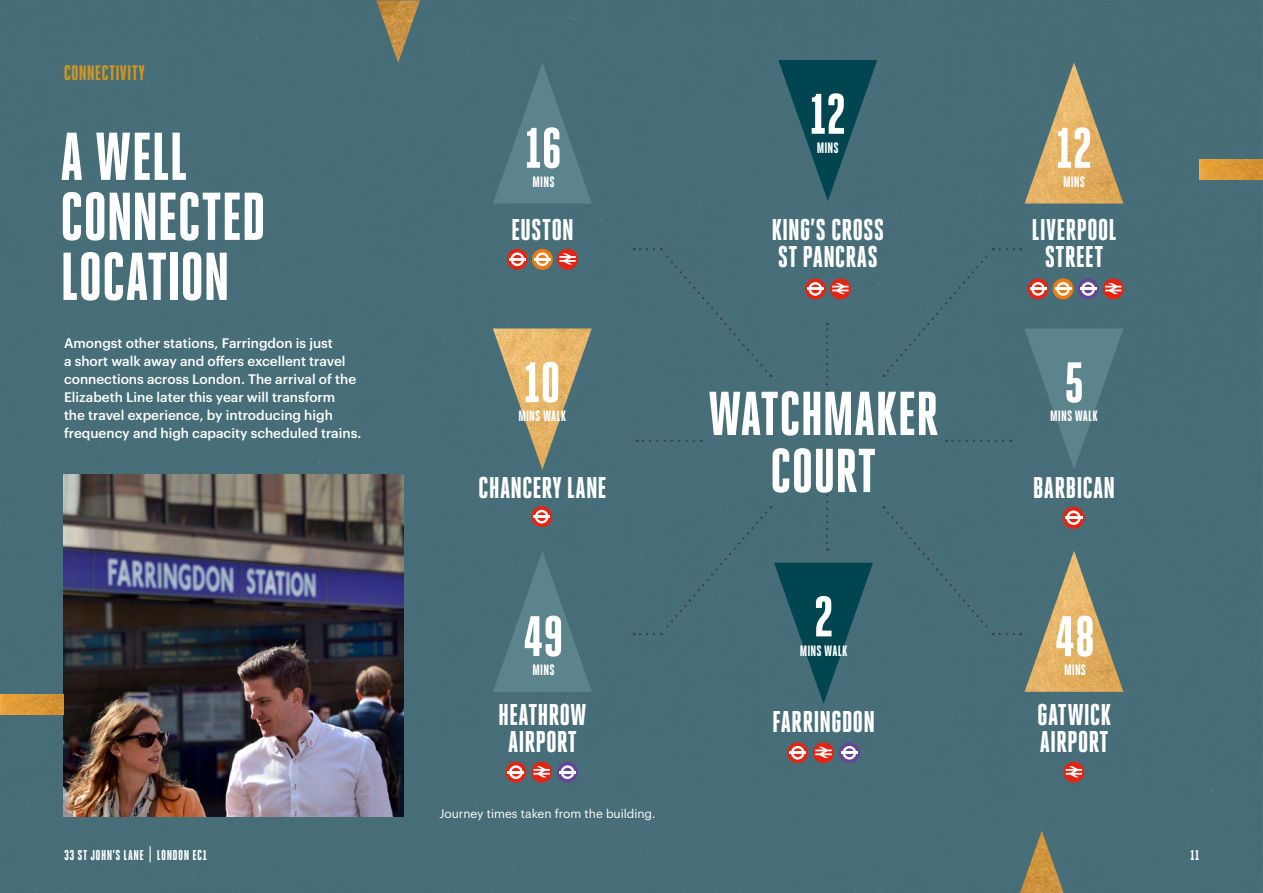
<style>
.page{position:relative;width:1263px;height:893px;background:#476e78}
.page>*{position:absolute;margin:0;border:0;box-sizing:border-box;transform-origin:0 0}
._5CP_language_pull{font:800 67.5px/60px "Heroic Condensed";letter-spacing:-.01em;color:#fff}
._5CP_language_pull-2{font:800 57px "Heroic Condensed";color:#fff}
._5CP_Stand_First{font:800 30px/27px "Heroic Condensed";letter-spacing:.005em;color:#fff;text-align:center}
._5CP_Page_Heading{font:800 21px "Heroic Condensed";letter-spacing:.01em;color:#ce9522}
._5CP_Stand_First-2{font:800 15px "Heroic Condensed";letter-spacing:.005em;color:#fff}
.t1{font:800 14.25px "Heroic Condensed";letter-spacing:.03em;color:#fff}
.t2{font:500 13.5px/18px "Graphik";color:#fff}
.t3{font:12px "Graphik";color:#fff}
.s1{font-size:18.6px}
</style>
<div class="page">
<img style="left:64px;top:474px;width:340px;height:342px">
<svg style="left:826px;top:323px;width:2px;height:61px"></svg>
<svg style="left:637px;top:440px;width:57px;height:2px"></svg>
<svg style="left:946px;top:440px;width:57px;height:2px"></svg>
<svg style="left:660px;top:248px;width:111px;height:129px"></svg>
<svg style="left:634px;top:248px;width:20px;height:2px"></svg>
<svg style="left:883px;top:248px;width:111px;height:129px"></svg>
<svg style="left:1000px;top:248px;width:21px;height:2px"></svg>
<svg style="left:634px;top:633px;width:20px;height:2px"></svg>
<svg style="left:883px;top:506px;width:111px;height:129px"></svg>
<svg style="left:493px;top:63px;width:99px;height:141px"></svg>
<svg style="left:493px;top:551px;width:99px;height:141px"></svg>
<img style="left:1024px;top:62px;width:99px;height:142px">
<img style="left:1024px;top:551px;width:99px;height:141px">
<svg style="left:778px;top:60px;width:99px;height:141px"></svg>
<img style="left:493px;top:328px;width:99px;height:142px">
<svg style="left:1025px;top:328px;width:98px;height:140px"></svg>
<svg style="left:1062px;top:507px;width:22px;height:22px"></svg>
<svg style="left:1066px;top:510px;width:15px;height:15px"></svg>
<hr style="left:1065px;top:516px;width:17px;height:3px;background:#fff">
<svg style="left:709px;top:390px;width:229px;height:46px"></svg>
<svg style="left:660px;top:448px;width:215px;height:256px"></svg>
<svg style="left:1063px;top:762px;width:21px;height:21px"></svg>
<svg style="left:1066px;top:766px;width:16px;height:11px"></svg>
<svg style="left:830px;top:278px;width:21px;height:21px"></svg>
<svg style="left:832px;top:283px;width:16px;height:11px"></svg>
<svg style="left:805px;top:278px;width:21px;height:21px"></svg>
<svg style="left:807px;top:282px;width:16px;height:14px"></svg>
<svg style="left:1103px;top:278px;width:21px;height:21px"></svg>
<svg style="left:1105px;top:283px;width:16px;height:11px"></svg>
<svg style="left:1027px;top:278px;width:21px;height:21px"></svg>
<svg style="left:1030px;top:282px;width:16px;height:14px"></svg>
<div style="left:1053px;top:278px;width:20px;height:21px;background:#ef7b10;border-radius:50%"></div>
<svg style="left:1055px;top:282px;width:16px;height:14px"></svg>
<div style="left:1078px;top:278px;width:20px;height:21px;background:#654595;border-radius:50%"></div>
<svg style="left:1080px;top:282px;width:16px;height:14px"></svg>
<div style="left:813px;top:742px;width:21px;height:21px;background:#e42313;border-radius:50%"></div>
<svg style="left:815px;top:747px;width:17px;height:11px"></svg>
<div style="left:787px;top:742px;width:21px;height:21px;background:#e42313;border-radius:50%"></div>
<svg style="left:791px;top:746px;width:13px;height:14px"></svg>
<hr style="left:789px;top:751px;width:17px;height:3px;background:#fff">
<div style="left:839px;top:742px;width:21px;height:21px;background:#654595;border-radius:50%"></div>
<svg style="left:842px;top:746px;width:14px;height:14px"></svg>
<hr style="left:841px;top:751px;width:17px;height:3px;background:#fff">
<div style="left:557px;top:249px;width:21px;height:21px;background:#e42313;border-radius:50%"></div>
<svg style="left:559px;top:253px;width:17px;height:11px"></svg>
<svg style="left:507px;top:249px;width:21px;height:21px"></svg>
<svg style="left:510px;top:252px;width:14px;height:14px"></svg>
<hr style="left:509px;top:258px;width:16px;height:3px;background:#fff">
<svg style="left:532px;top:249px;width:21px;height:21px"></svg>
<svg style="left:535px;top:252px;width:14px;height:14px"></svg>
<hr style="left:534px;top:258px;width:17px;height:3px;background:#fff">
<svg style="left:531px;top:506px;width:21px;height:21px"></svg>
<svg style="left:535px;top:510px;width:14px;height:13px"></svg>
<hr style="left:533px;top:515px;width:17px;height:3px;background:#fff">
<div style="left:531px;top:762px;width:21px;height:21px;background:#e42313;border-radius:50%"></div>
<svg style="left:533px;top:766px;width:17px;height:11px"></svg>
<svg style="left:505px;top:762px;width:21px;height:21px"></svg>
<svg style="left:508px;top:765px;width:16px;height:14px"></svg>
<div style="left:557px;top:762px;width:21px;height:21px;background:#654595;border-radius:50%"></div>
<svg style="left:559px;top:765px;width:17px;height:14px"></svg>
<img style="left:376px;top:0;width:44px;height:63px">
<img style="left:1020px;top:831px;width:44px;height:62px">
<img style="left:1199px;top:159px;width:64px;height:21px">
<img style="left:0;top:694px;width:64px;height:20px">
<p class="_5CP_Page_Heading" style="left:64px;top:61px;width:83px">CONNECTIVITY</p>
<p class="_5CP_language_pull" style="left:60px;top:127px;width:208px">A WELL<br>CONNECTED<br>LOCATION</p>
<p class="t2" style="left:64px;top:333px;width:299px">Amongst other stations, Farringdon is just<br>a short walk away and offers excellent travel connections across London. The arrival of the Elizabeth Line later this year will transform<br>the travel experience, by introducing high frequency and high capacity scheduled trains.</p>
<p class="_5CP_language_pull-2" style="left:525px;top:117px;width:38px">16</p>
<p class="_5CP_language_pull-2" style="left:810px;top:83px;width:37px">12</p>
<p class="_5CP_Stand_First-2" style="left:817px;top:139px;width:23px">MINS</p>
<p class="_5CP_language_pull-2" style="left:1056px;top:117px;width:37px">12</p>
<p class="_5CP_Stand_First-2" style="left:533px;top:174px;width:23px">MINS</p>
<p class="_5CP_Stand_First-2" style="left:1063px;top:174px;width:23px">MINS</p>
<p class="_5CP_Stand_First" style="left:511px;top:216px;width:64px">EUSTON</p>
<p class="_5CP_Stand_First" style="left:771px;top:216px;width:114px;text-align:left">KING’S CROSS<br>ST PANCRAS</p>
<p class="_5CP_Stand_First" style="left:1031px;top:216px;width:86px">LIVERPOOL<br>STREET</p>
<p class="_5CP_language_pull-2" style="left:524px;top:351px;width:38px">10</p>
<p class="_5CP_language_pull-2" style="left:1064px;top:351px;width:21px">5</p>
<p class="_5CP_Stand_First-2" style="left:518px;top:408px;width:49px">MINS WALK</p>
<p class="_5CP_Stand_First-2" style="left:1050px;top:408px;width:49px">MINS WALK</p>
<p class="_5CP_Stand_First" style="left:478px;top:474px;width:130px">CHANCERY LANE</p>
<p class="_5CP_Stand_First" style="left:1033px;top:474px;width:84px">BARBICAN</p>
<p class="_5CP_language_pull-2" style="left:524px;top:605px;width:41px">49</p>
<p class="_5CP_Stand_First-2" style="left:533px;top:662px;width:23px">MINS</p>
<p class="_5CP_language_pull-2" style="left:814px;top:585px;width:21px">2</p>
<p class="_5CP_Stand_First-2" style="left:800px;top:642px;width:49px">MINS WALK</p>
<p class="_5CP_language_pull-2" style="left:1055px;top:605px;width:41px">48</p>
<p class="_5CP_Stand_First-2" style="left:1064px;top:662px;width:23px">MINS</p>
<p class="_5CP_Stand_First" style="left:498px;top:701px;width:90px">HEATHROW<br>AIRPORT</p>
<p class="_5CP_Stand_First" style="left:1037px;top:701px;width:75px;text-align:left">GATWICK<br>AIRPORT</p>
<p class="_5CP_Stand_First" style="left:772px;top:708px;width:104px">FARRINGDON</p>
<p class="t3" style="left:439px;top:804px;width:218px">Journey times taken from the building.</p>
<p class="t1" style="left:64px;top:847px;width:144px">33 ST JOHN’S LANE <span class="s1">|</span> LONDON EC1</p>
<p class="t1" style="left:1190px;top:847px;width:10px">11</p>
</div>
